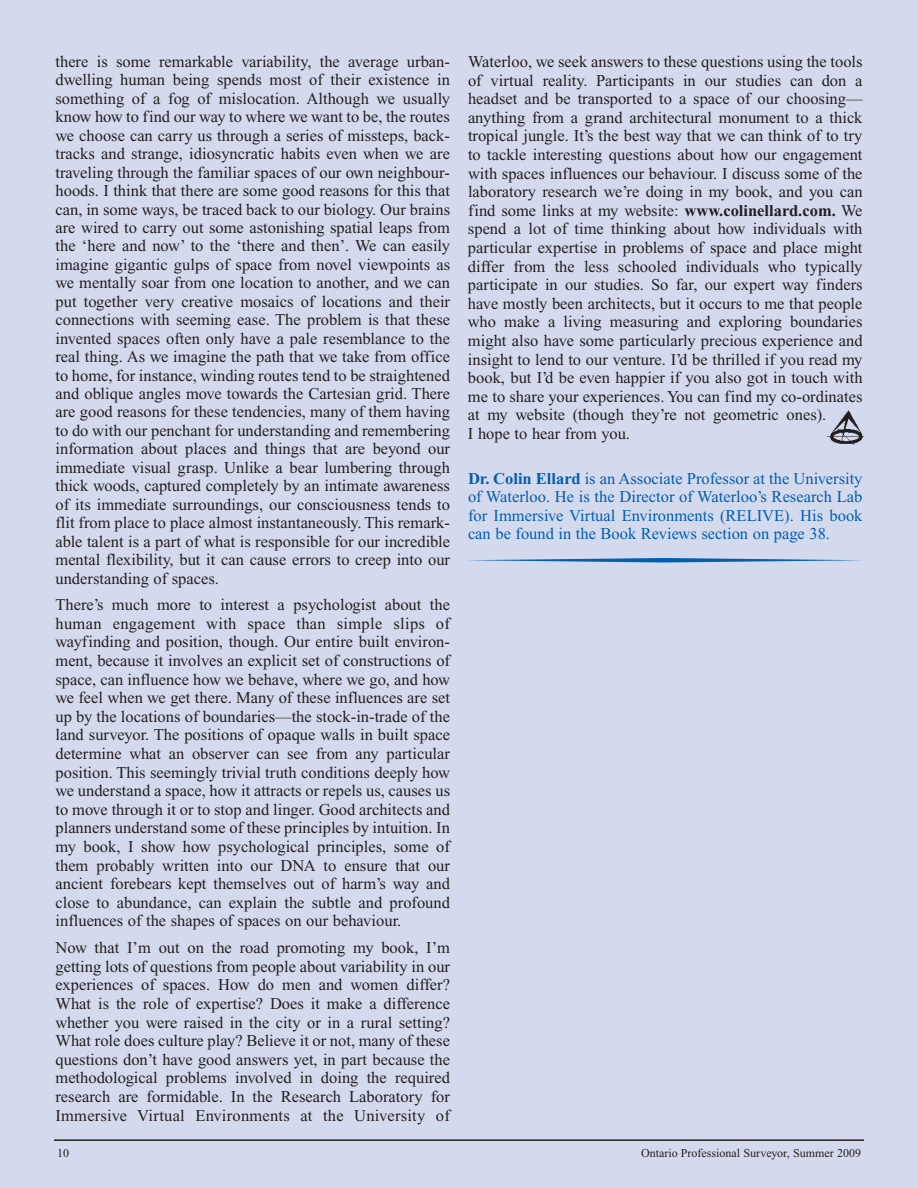
<style>
.page{position:relative;width:918px;height:1188px;background:#d4daee}
.page>*{position:absolute;margin:0;border:0;box-sizing:border-box;transform-origin:0 0}
.t1{font:16.5px/18.6px "Times New Roman";color:#231f20;text-align:justify}
.t2{font:16.5px/18.5px "Times New Roman";color:#045dad;text-align:justify}
.t3{font:12px "Times New Roman";color:#231f20}
.s1{font-weight:700}
</style>
<div class="page">
<hr style="left:54px;top:1139px;width:810px;height:2px;background:#231f20">
<img style="left:828px;top:410px;width:36px;height:34px">
<svg style="left:469px;top:558px;width:393px;height:4px"></svg>
<p class="t1" style="left:55px;top:54px;width:396px">there is some remarkable variability, the average urban&shy;dwelling human being spends most of their existence in something of a fog of mislocation. Although we usually know how to find our way to where we want to be, the routes we choose can carry us through a series of missteps, back&shy;tracks and strange, idiosyncratic habits even when we are traveling through the familiar spaces of our own neighbour&shy;hoods. I think that there are some good reasons for this that can, in some ways, be traced back to our biology. Our brains are wired to carry out some astonishing spatial leaps from the ‘here and now’ to the ‘there and then’. We can easily imagine gigantic gulps of space from novel viewpoints as we mentally soar from one location to another, and we can put together very creative mosaics of locations and their connections with seeming ease. The problem is that these invented spaces often only have a pale resemblance to the real thing. As we imagine the path that we take from office to home, for instance, winding routes tend to be straightened and oblique angles move towards the Cartesian grid. There are good reasons for these tendencies, many of them having to do with our penchant for understanding and remembering information about places and things that are beyond our immediate visual grasp. Unlike a bear lumbering through thick woods, captured completely by an intimate awareness of its immediate surroundings, our consciousness tends to flit from place to place almost instantaneously. This remark&shy;able talent is a part of what is responsible for our incredible mental flexibility, but it can cause errors to creep into our understanding of spaces.</p>
<p class="t1" style="left:55px;top:597px;width:396px">There’s much more to interest a psychologist about the human engagement with space than simple slips of wayfinding and position, though. Our entire built environ&shy;ment, because it involves an explicit set of constructions of space, can influence how we behave, where we go, and how we feel when we get there. Many of these influences are set up by the locations of boundaries—the stock-in-trade of the land surveyor. The positions of opaque walls in built space determine what an observer can see from any particular position. This seemingly trivial truth conditions deeply how we understand a space, how it attracts or repels us, causes us to move through it or to stop and linger. Good architects and planners understand some of these principles by intuition. In my book, I show how psychological principles, some of them probably written into our DNA to ensure that our ancient forebears kept themselves out of harm’s way and close to abundance, can explain the subtle and profound influences of the shapes of spaces on our behaviour.</p>
<p class="t1" style="left:55px;top:940px;width:396px">Now that I’m out on the road promoting my book, I’m getting lots of questions from people about variability in our experiences of spaces. How do men and women differ?<br>What is the role of expertise? Does it make a difference whether you were raised in the city or in a rural setting?<br>What role does culture play? Believe it or not, many of these questions don’t have good answers yet, in part because the methodological problems involved in doing the required research are formidable. In the Research Laboratory for Immersive Virtual Environments at the University of</p>
<p class="t1" style="left:468px;top:54px;width:396px;text-align:left">Waterloo, we seek answers to these questions using the tools of virtual reality. Participants in our studies can don a headset and be transported to a space of our choosing— anything from a grand architectural monument to a thick tropical jungle. It’s the best way that we can think of to try to tackle interesting questions about how our engagement with spaces influences our behaviour. I discuss some of the laboratory research we’re doing in my book, and you can find some links at my website: <span class="s1">www.colinellard.com.</span> We spend a lot of time thinking about how individuals with particular expertise in problems of space and place might differ from the less schooled individuals who typically participate in our studies. So far, our expert way finders have mostly been architects, but it occurs to me that people who make a living measuring and exploring boundaries might also have some particularly precious experience and insight to lend to our venture. I’d be thrilled if you read my book, but I’d be even happier if you also got in touch with me to share your experiences. You can find my co-ordinates at my website (though they’re not geometric ones).<br>I hope to hear from you.</p>
<p class="t2" style="left:468px;top:471px;width:396px"><span class="s1">Dr. Colin Ellard</span> is an Associate Professor at the University of Waterloo. He is the Director of Waterloo’s Research Lab for Immersive Virtual Environments (RELIVE). His book can be found in the Book Reviews section on page 38.</p>
<p class="t3" style="left:57px;top:1148px;width:13px">10</p>
<p class="t3" style="left:641px;top:1148px;width:222px">Ontario Professional Surveyor, Summer 2009</p>
</div>
